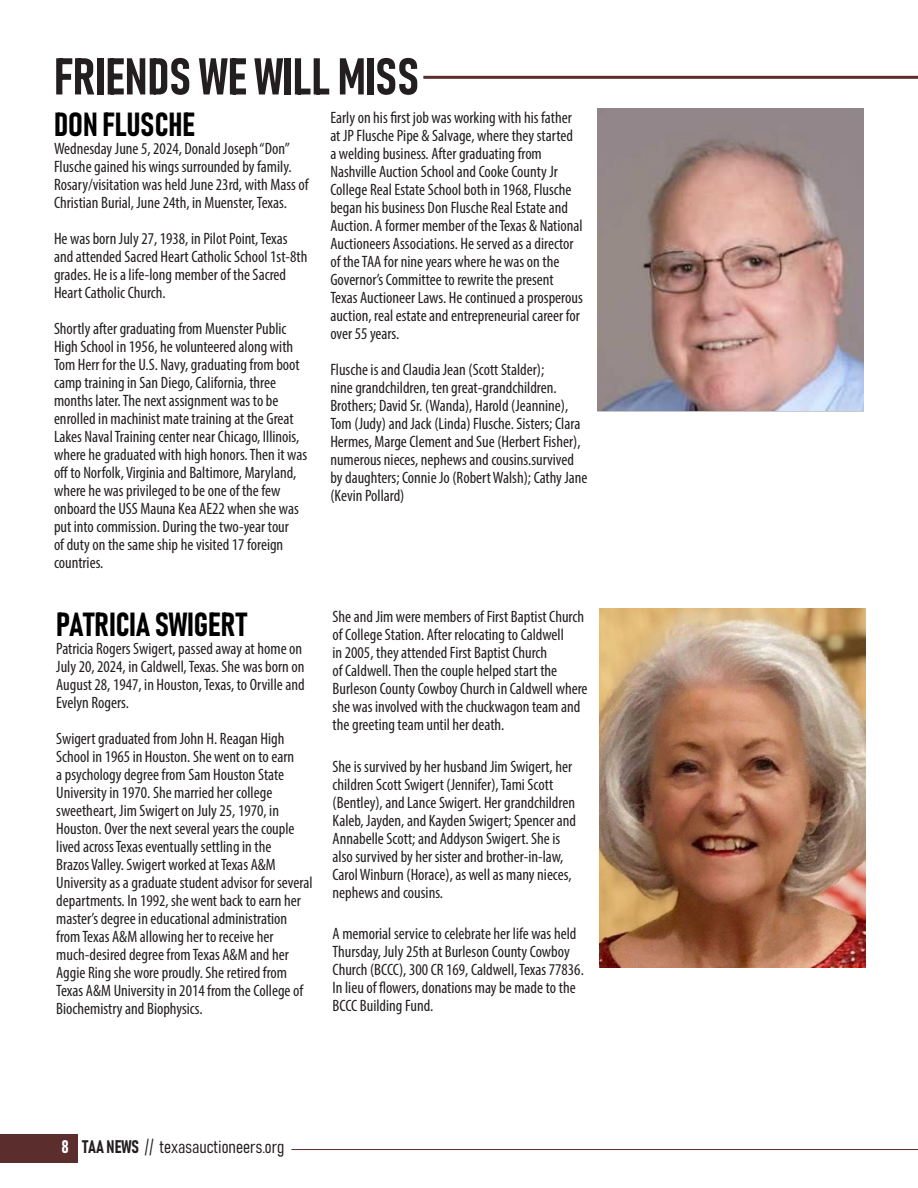
<style>
.page{position:relative;width:918px;height:1188px;background:#fff}
.page>*{position:absolute;margin:0;border:0;box-sizing:border-box;transform-origin:0 0}
.t1{font:51px "Bahnschrift";color:#231f20}
.t2{font:33px "Bahnschrift";color:#000}
.t3{font:18px "Bahnschrift";color:#231f20}
.t4{font:condensed 16.5px/18px "Myriad Pro";color:#231f20}
.s1{color:#fff}
</style>
<div class="page">
<div style="left:0;top:1134px;width:78px;height:28px;background:#5b2d2c"></div>
<hr style="left:291px;top:1149px;width:627px;height:1px;background:#5b2d2c">
<hr style="left:423px;top:76px;width:495px;height:3px;background:#5b2d2c">
<img style="left:597px;top:109px;width:267px;height:302px">
<img style="left:599px;top:609px;width:267px;height:359px">
<h1 class="t1" style="left:54px;top:44px;width:367px">FRIENDS WE WILL MISS</h1>
<h2 class="t2" style="left:54px;top:104px;width:143px">DON FLUSCHE</h2>
<p class="t4" style="left:54px;top:140px;width:256px">Wednesday June 5, 2024, Donald Joseph “Don” Flusche gained his wings surrounded by family.<br>Rosary/visitation was held June 23rd, with Mass of Christian Burial, June 24th, in Muenster, Texas.</p>
<p class="t4" style="left:54px;top:230px;width:255px">He was born July 27, 1938, in Pilot Point, Texas and attended Sacred Heart Catholic School 1st-8th grades. He is a life-long member of the Sacred Heart Catholic Church.</p>
<p class="t4" style="left:54px;top:320px;width:255px">Shortly after graduating from Muenster Public High School in 1956, he volunteered along with Tom Herr for the U.S. Navy, graduating from boot camp training in San Diego, California, three months later. The next assignment was to be enrolled in machinist mate training at the Great Lakes Naval Training center near Chicago, Illinois, where he graduated with high honors. Then it was off to Norfolk, Virginia and Baltimore, Maryland, where he was privileged to be one of the few onboard the USS Mauna Kea AE22 when she was put into commission. During the two-year tour<br>of duty on the same ship he visited 17 foreign countries.</p>
<p class="t4" style="left:330px;top:108px;width:254px">Early on his first job was working with his father at JP Flusche Pipe &amp; Salvage, where they started a welding business. After graduating from Nashville Auction School and Cooke County Jr College Real Estate School both in 1968, Flusche began his business Don Flusche Real Estate and Auction. A former member of the Texas &amp; National Auctioneers Associations. He served as a director of the TAA for nine years where he was on the Governor’s Committee to rewrite the present Texas Auctioneer Laws. He continued a prosperous auction, real estate and entrepreneurial career for over 55 years.</p>
<p class="t4" style="left:330px;top:360px;width:259px">Flusche is and Claudia Jean (Scott Stalder);<br>nine grandchildren, ten great-grandchildren.<br>Brothers; David Sr. (Wanda), Harold (Jeannine), Tom (Judy) and Jack (Linda) Flusche. Sisters; Clara Hermes, Marge Clement and Sue (Herbert Fisher), numerous nieces, nephews and cousins.survived by daughters; Connie Jo (Robert Walsh); Cathy Jane (Kevin Pollard)</p>
<h2 class="t2" style="left:56px;top:604px;width:192px">PATRICIA SWIGERT</h2>
<p class="t4" style="left:56px;top:640px;width:250px">Patricia Rogers Swigert, passed away at home on July 20, 2024, in Caldwell, Texas. She was born on August 28, 1947, in Houston, Texas, to Orville and Evelyn Rogers.</p>
<p class="t4" style="left:56px;top:730px;width:258px">Swigert graduated from John H. Reagan High School in 1965 in Houston. She went on to earn<br>a psychology degree from Sam Houston State University in 1970. She married her college sweetheart, Jim Swigert on July 25, 1970, in Houston. Over the next several years the couple lived across Texas eventually settling in the<br>Brazos Valley. Swigert worked at Texas A&amp;M University as a graduate student advisor for several departments. In 1992, she went back to earn her master’s degree in educational administration from Texas A&amp;M allowing her to receive her much-desired degree from Texas A&amp;M and her Aggie Ring she wore proudly. She retired from Texas A&amp;M University in 2014 from the College of Biochemistry and Biophysics.</p>
<p class="t4" style="left:333px;top:608px;width:256px">She and Jim were members of First Baptist Church of College Station. After relocating to Caldwell<br>in 2005, they attended First Baptist Church<br>of Caldwell. Then the couple helped start the Burleson County Cowboy Church in Caldwell where she was involved with the chuckwagon team and the greeting team until her death.</p>
<p class="t4" style="left:333px;top:757px;width:245px">She is survived by her husband Jim Swigert, her children Scott Swigert (Jennifer), Tami Scott (Bentley), and Lance Swigert. Her grandchildren Kaleb, Jayden, and Kayden Swigert; Spencer and Annabelle Scott; and Addyson Swigert. She is also survived by her sister and brother-in-law, Carol Winburn (Horace), as well as many nieces, nephews and cousins.</p>
<p class="t4" style="left:333px;top:925px;width:253px">A memorial service to celebrate her life was held Thursday, July 25th at Burleson County Cowboy Church (BCCC), 300 CR 169, Caldwell, Texas 77836.<br>In lieu of flowers, donations may be made to the BCCC Building Fund.</p>
<p class="t3" style="left:61px;top:1135px;width:225px"><span class="s1">8</span> TAA NEWS // texasauctioneers.org</p>
</div>
